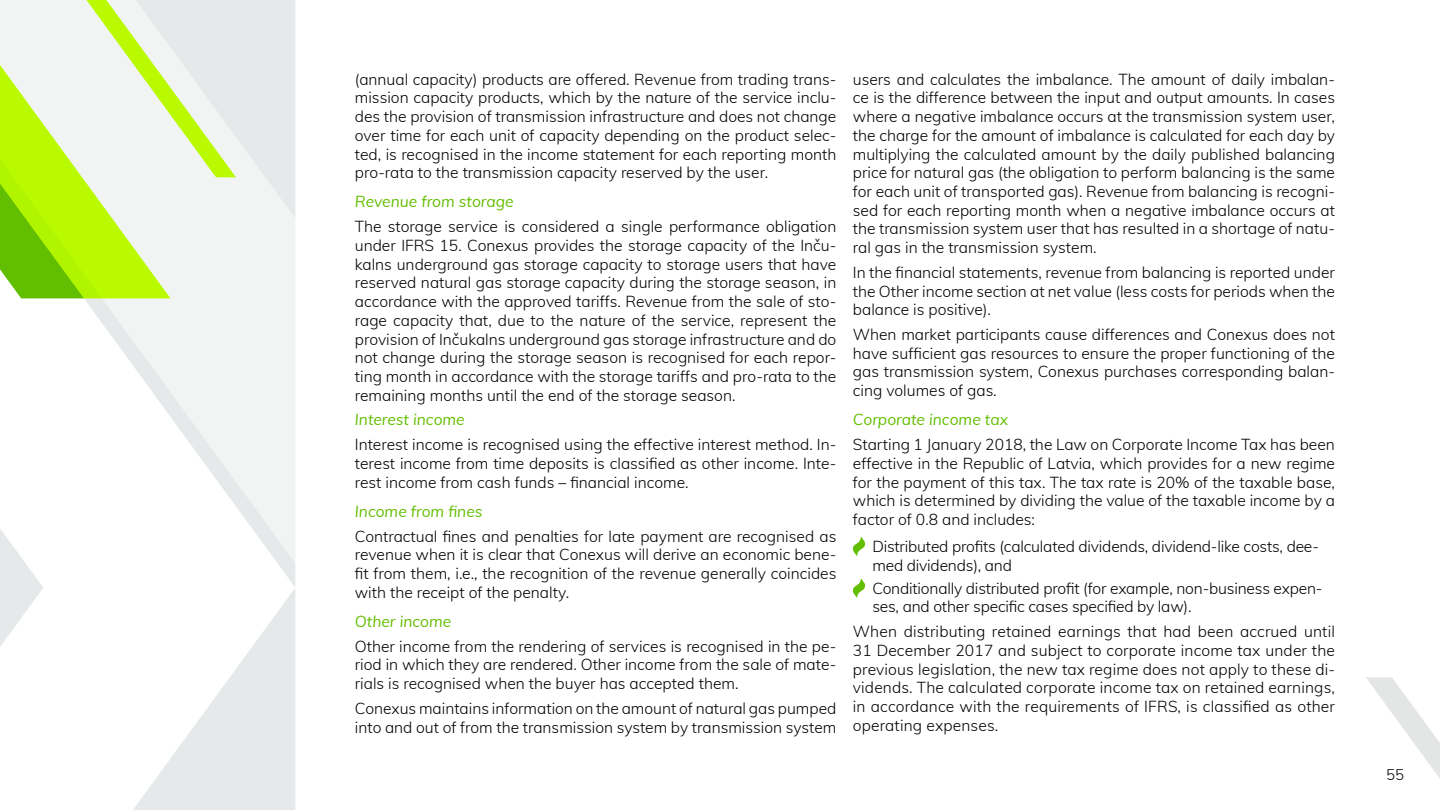
<style>
.page{position:relative;width:1440px;height:810px;background:#fff}
.page>*{position:absolute;margin:0;border:0;box-sizing:border-box;transform-origin:0 0}
.t1{font:300 15.6px/18.8px "Mulish";color:#000;text-align:justify}
.t2{font:italic 15.6px "Mulish";color:#62be00}
.t3{font:300 15px "Mulish";color:#000}
</style>
<div class="page">
<svg style="left:133px;top:605px;width:162px;height:205px"></svg>
<svg style="left:0;top:605px;width:30px;height:41px"></svg>
<svg style="left:0;top:0;width:295px;height:605px"></svg>
<svg style="left:1366px;top:677px;width:74px;height:101px"></svg>
<svg style="left:0;top:0;width:236px;height:298px"></svg>
<svg style="left:853px;top:536px;width:12px;height:20px"></svg>
<svg style="left:853px;top:578px;width:12px;height:20px"></svg>
<p class="t1" style="left:355px;top:69px;width:483px">(annual capacity) products are offered. Revenue from trading trans&shy;mission capacity products, which by the nature of the service inclu&shy;des the provision of transmission infrastructure and does not change over time for each unit of capacity depending on the product selec&shy;ted, is recognised in the income statement for each reporting month pro-rata to the transmission capacity reserved by the user.</p>
<p class="t2" style="left:355px;top:191px;width:160px">Revenue from storage</p>
<p class="t1" style="left:355px;top:217px;width:483px">The storage service is considered a single performance obligation under IFRS 15. Conexus provides the storage capacity of the Inču&shy;kalns underground gas storage capacity to storage users that have reserved natural gas storage capacity during the storage season, in accordance with the approved tariffs. Revenue from the sale of sto&shy;rage capacity that, due to the nature of the service, represent the provision of Inčukalns underground gas storage infrastructure and do not change during the storage season is recognised for each repor&shy;ting month in accordance with the storage tariffs and pro-rata to the remaining months until the end of the storage season.</p>
<p class="t2" style="left:355px;top:408px;width:111px">Interest income</p>
<p class="t1" style="left:355px;top:434px;width:483px">Interest income is recognised using the effective interest method. In&shy;terest income from time deposits is classified as other income. Inte&shy;rest income from cash funds – financial income.</p>
<p class="t2" style="left:355px;top:500px;width:129px">Income from fines</p>
<p class="t1" style="left:355px;top:526px;width:483px">Contractual fines and penalties for late payment are recognised as revenue when it is clear that Conexus will derive an economic bene&shy;fit from them, i.e., the recognition of the revenue generally coincides with the receipt of the penalty.</p>
<p class="t2" style="left:355px;top:610px;width:98px">Other income</p>
<p class="t1" style="left:355px;top:636px;width:483px">Other income from the rendering of services is recognised in the pe&shy;riod in which they are rendered. Other income from the sale of mate&shy;rials is recognised when the buyer has accepted them.</p>
<p class="t1" style="left:355px;top:698px;width:483px">Conexus maintains information on the amount of natural gas pumped into and out of from the transmission system by transmission system</p>
<p class="t1" style="left:853px;top:69px;width:484px">users and calculates the imbalance. The amount of daily imbalan&shy;ce is the difference between the input and output amounts. In cases where a negative imbalance occurs at the transmission system user, the charge for the amount of imbalance is calculated for each day by multiplying the calculated amount by the daily published balancing price for natural gas (the obligation to perform balancing is the same for each unit of transported gas). Revenue from balancing is recogni&shy;sed for each reporting month when a negative imbalance occurs at the transmission system user that has resulted in a shortage of natu&shy;ral gas in the transmission system.</p>
<p class="t1" style="left:853px;top:262px;width:484px">In the financial statements, revenue from balancing is reported under the Other income section at net value (less costs for periods when the balance is positive).</p>
<p class="t1" style="left:853px;top:324px;width:484px">When market participants cause differences and Conexus does not have sufficient gas resources to ensure the proper functioning of the gas transmission system, Conexus purchases corresponding balan&shy;cing volumes of gas.</p>
<p class="t2" style="left:853px;top:408px;width:157px">Corporate income tax</p>
<p class="t1" style="left:853px;top:434px;width:484px">Starting 1 January 2018, the Law on Corporate Income Tax has been effective in the Republic of Latvia, which provides for a new regime for the payment of this tax. The tax rate is 20% of the taxable base, which is determined by dividing the value of the taxable income by a factor of 0.8 and includes:</p>
<p class="t1" style="left:872px;top:536px;width:448px">Distributed profits (calculated dividends, dividend-like costs, dee&shy;med dividends), and</p>
<p class="t1" style="left:872px;top:578px;width:452px">Conditionally distributed profit (for example, non-business expen&shy;ses, and other specific cases specified by law).</p>
<p class="t1" style="left:853px;top:621px;width:484px">When distributing retained earnings that had been accrued until 31 December 2017 and subject to corporate income tax under the previous legislation, the new tax regime does not apply to these di&shy;vidends. The calculated corporate income tax on retained earnings, in accordance with the requirements of IFRS, is classified as other operating expenses.</p>
<p class="t3" style="left:1386px;top:764px;width:19px">55</p>
</div>
